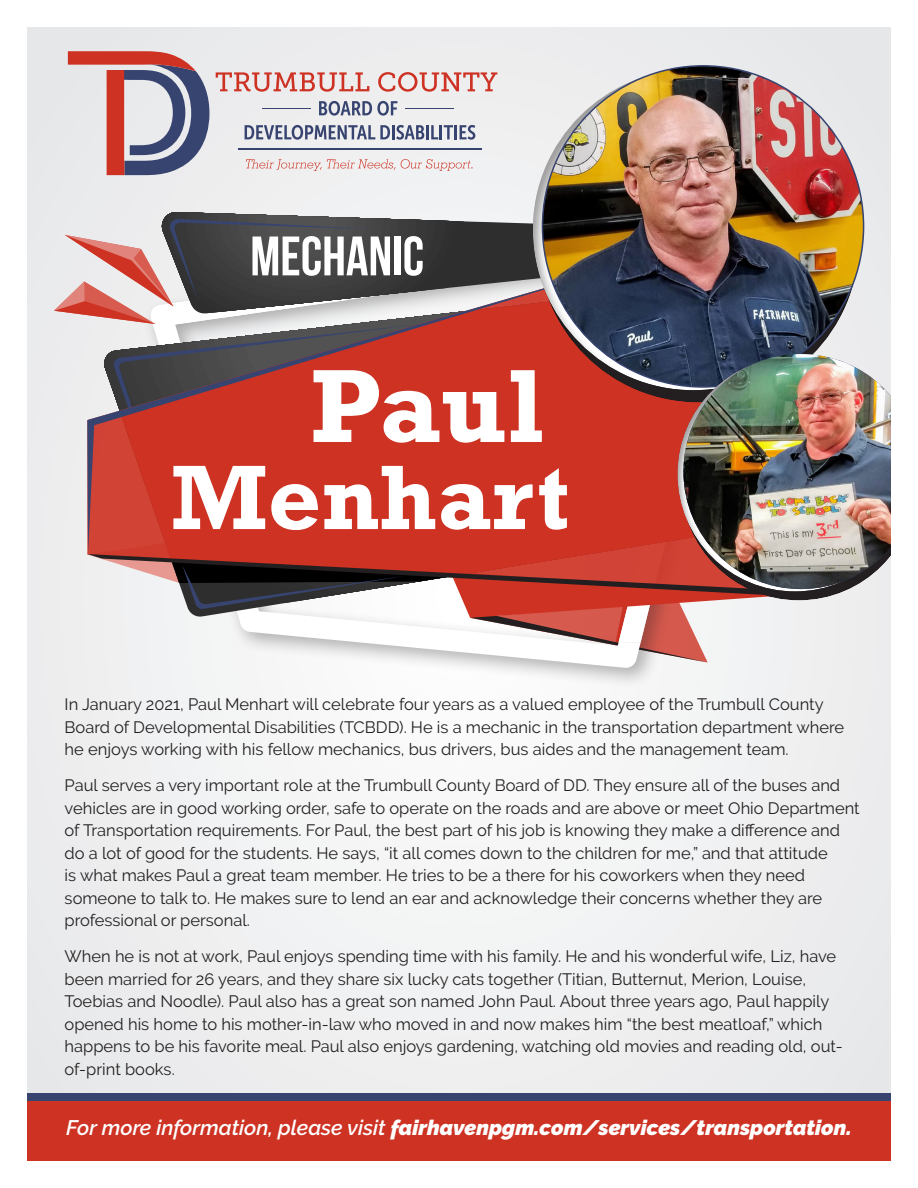
<style>
.page{position:relative;width:918px;height:1188px;background:#fff}
.page>*{position:absolute;margin:0;border:0;box-sizing:border-box;transform-origin:0 0}
.t1{font:700 105.75px "Rockwell";color:#fff}
.t2{font:700 93px "Rockwell";color:#fff}
.t3{font:700 55.5px "Bebas Neue";color:#fff}
.t4{font:italic 900 21px "Raleway";color:#fff}
.t5{font:16.5px/22.5px "Raleway";color:#231f20}
.s1{font-weight:600}
</style>
<div class="page">
<div style="left:27px;top:27px;width:864px;height:1134px;background:#efeff0"></div>
<div style="left:27px;top:1093px;width:864px;height:9px;background:#374470"></div>
<div style="left:143px;top:216px;width:620px;height:474px;background:#231f20;opacity:.33"></div>
<svg style="left:87px;top:328px;width:562px;height:211px;background:#be3c31"></svg>
<div style="left:649px;top:405px;width:27px;height:134px;background:#cd3223"></div>
<svg style="left:54px;top:212px;width:476px;height:116px"></svg>
<svg style="left:87px;top:539px;width:676px;height:124px"></svg>
<div style="left:27px;top:1102px;width:864px;height:59px;background:#cd3223"></div>
<div style="left:535px;top:81px;width:324px;height:324px;background:#231f20;opacity:.44"></div>
<div style="left:530px;top:68px;width:324px;height:324px;background:#231f20;opacity:.44"></div>
<img style="left:542px;top:66px;width:322px;height:321px;border-radius:161px">
<svg style="left:68px;top:51px;width:141px;height:124px"></svg>
<svg style="left:216px;top:72px;width:153px;height:20px"></svg>
<svg style="left:378px;top:72px;width:119px;height:20px"></svg>
<svg style="left:319px;top:101px;width:78px;height:15px"></svg>
<hr style="left:426px;top:125px;width:3px;height:14px;background:#374470">
<svg style="left:431px;top:125px;width:44px;height:15px"></svg>
<hr style="left:405px;top:108px;width:49px;height:1px;background:#374470">
<hr style="left:262px;top:108px;width:49px;height:1px;background:#374470">
<svg style="left:245px;top:125px;width:179px;height:15px"></svg>
<hr style="left:238px;top:150px;width:243px;height:1px;background:#374470">
<hr style="left:238px;top:148px;width:243px;height:1px;background:#374470">
<svg style="left:246px;top:159px;width:227px;height:12px"></svg>
<div style="left:680px;top:365px;width:237px;height:238px;background:#231f20;opacity:.44"></div>
<div style="left:676px;top:356px;width:237px;height:238px;background:#231f20;opacity:.44"></div>
<img style="left:683px;top:354px;width:208px;height:235px">
<div style="left:892px;top:325px;width:26px;height:374px;background:#fff"></div>
<p class="t3" style="left:250px;top:226px;width:175px">MECHANIC</p>
<p class="t1" style="left:310px;top:342px;width:236px">Paul</p>
<p class="t2" style="left:171px;top:441px;width:400px">Menhart</p>
<p class="t5" style="left:65px;top:693px;width:781px">In January 2021, Paul Menhart will celebrate four years as a valued employee of the Trumbull County<br>Board of Developmental Disabilities (TCBDD). He is a mechanic in the transportation department where he enjoys working with his fellow mechanics, bus drivers, bus aides and the management team.</p>
<p class="t5" style="left:65px;top:774px;width:797px">Paul serves a very important role at the Trumbull County Board of DD. They ensure all of the buses and vehicles are in good working order, safe to operate on the roads and are above or meet Ohio Department of Transportation requirements. For Paul, the best part of his job is knowing they make a difference and do a lot of good for the students. He says, “it all comes down to the children for me,” and that attitude<br>is what makes Paul a great team member. He tries to be a there for his coworkers when they need someone to talk to. He makes sure to lend an ear and acknowledge their concerns whether they are professional or personal.</p>
<p class="t5" style="left:65px;top:945px;width:780px">When he is not at work, Paul enjoys spending time with his family. He and his wonderful wife, Liz, have been married for 26 years, and they share six lucky cats together (Titian, Butternut, Merion, Louise, Toebias and Noodle). Paul also has a great son named John Paul. About three years ago, Paul happily opened his home to his mother-in-law who moved in and now makes him “the best meatloaf,” which happens to be his favorite meal. Paul also enjoys gardening, watching old movies and reading old, out&shy;of-print books.</p>
<p class="t4" style="left:66px;top:1115px;width:787px"><span class="s1">For more information, please visit</span> fairhavenpgm.com/services/transportation.</p>
</div>
